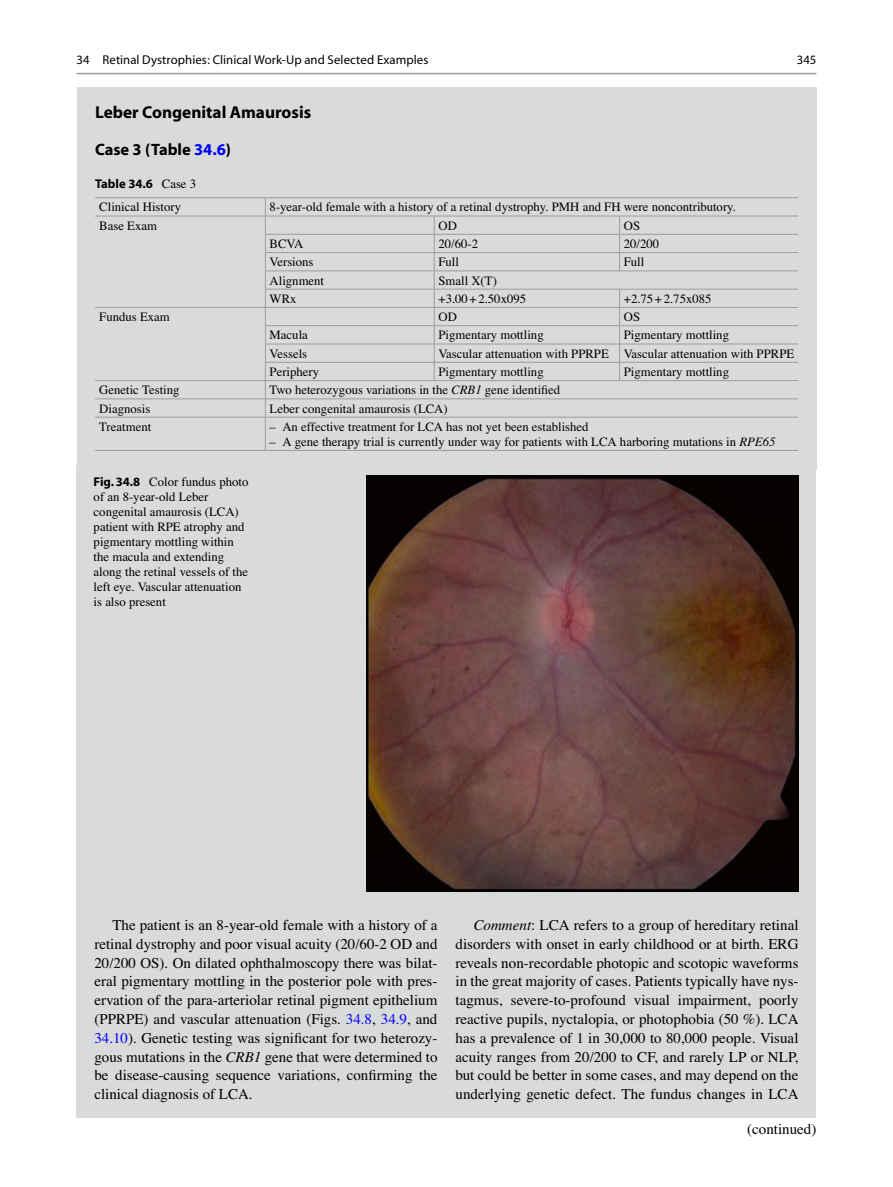
<style>
.page{position:relative;width:893px;height:1187px;background:#fff}
.page>*{position:absolute;margin:0;border:0;box-sizing:border-box;transform-origin:0 0}
.t1{font:700 17.25px "Wvllxw Myriad";color:#000}
.t2{font:700 16.5px "Wvllxw Myriad";color:#000}
.t3{font:15px/18.8px "Ktgjlw Times";color:#000;text-align:justify}
.t4{font:12.75px/15px "Ktgjlw Times";color:#000}
.t5{font:12.75px "Jgswkb Myriad";letter-spacing:.005em;color:#000}
.t6{font:700 12.75px "Wvllxw Myriad";color:#000}
.s1{color:#0000fa}
.s2{font-family:"Ktgjlw Times";font-weight:400}
.s3{font-family:"Rdfnks Times";font-style:italic}
.s4{font-family:"Wvllxw Myriad";font-weight:700}
</style>
<div class="page">
<div style="left:77px;top:87px;width:739px;height:86px;background:#d9dada"></div>
<div style="left:77px;top:161px;width:739px;height:308px;background:#d9dada"></div>
<hr style="left:95px;top:197px;width:170px;height:1px;background:#9c9c9c">
<hr style="left:95px;top:216px;width:170px;height:1px;background:#9c9c9c">
<hr style="left:620px;top:234px;width:178px;height:1px;background:#9c9c9c">
<hr style="left:620px;top:252px;width:178px;height:1px;background:#9c9c9c">
<hr style="left:95px;top:307px;width:170px;height:1px;background:#9c9c9c">
<hr style="left:620px;top:307px;width:178px;height:1px;background:#9c9c9c">
<hr style="left:620px;top:325px;width:178px;height:1px;background:#9c9c9c">
<hr style="left:620px;top:343px;width:178px;height:1px;background:#9c9c9c">
<hr style="left:95px;top:380px;width:170px;height:1px;background:#9c9c9c">
<hr style="left:95px;top:398px;width:170px;height:1px;background:#9c9c9c">
<hr style="left:620px;top:362px;width:178px;height:1px;background:#9c9c9c">
<hr style="left:95px;top:417px;width:170px;height:1px;background:#9c9c9c">
<hr style="left:95px;top:450px;width:170px;height:1px;background:#9c9c9c">
<hr style="left:265px;top:197px;width:169px;height:1px;background:#9c9c9c">
<hr style="left:434px;top:197px;width:364px;height:1px;background:#9c9c9c">
<hr style="left:620px;top:216px;width:178px;height:1px;background:#9c9c9c">
<hr style="left:265px;top:216px;width:169px;height:1px;background:#9c9c9c">
<hr style="left:265px;top:234px;width:169px;height:1px;background:#9c9c9c">
<hr style="left:265px;top:252px;width:169px;height:1px;background:#9c9c9c">
<hr style="left:265px;top:270px;width:169px;height:1px;background:#9c9c9c">
<hr style="left:265px;top:289px;width:169px;height:1px;background:#9c9c9c">
<hr style="left:265px;top:307px;width:169px;height:1px;background:#9c9c9c">
<hr style="left:265px;top:325px;width:169px;height:1px;background:#9c9c9c">
<hr style="left:265px;top:343px;width:169px;height:1px;background:#9c9c9c">
<hr style="left:265px;top:362px;width:169px;height:1px;background:#9c9c9c">
<hr style="left:265px;top:380px;width:169px;height:1px;background:#9c9c9c">
<hr style="left:620px;top:380px;width:178px;height:1px;background:#9c9c9c">
<hr style="left:265px;top:398px;width:169px;height:1px;background:#9c9c9c">
<svg style="left:265px;top:198px;width:1px;height:219px"></svg>
<hr style="left:434px;top:398px;width:364px;height:1px;background:#9c9c9c">
<hr style="left:265px;top:417px;width:169px;height:1px;background:#9c9c9c">
<hr style="left:265px;top:417px;width:1px;height:33px;background:#9c9c9c">
<hr style="left:434px;top:417px;width:364px;height:1px;background:#9c9c9c">
<hr style="left:265px;top:450px;width:533px;height:1px;background:#9c9c9c">
<hr style="left:434px;top:216px;width:186px;height:1px;background:#9c9c9c">
<hr style="left:434px;top:234px;width:186px;height:1px;background:#9c9c9c">
<hr style="left:434px;top:252px;width:186px;height:1px;background:#9c9c9c">
<svg style="left:619px;top:216px;width:1px;height:54px"></svg>
<hr style="left:434px;top:270px;width:186px;height:1px;background:#9c9c9c">
<hr style="left:620px;top:270px;width:178px;height:1px;background:#9c9c9c">
<hr style="left:620px;top:289px;width:178px;height:1px;background:#9c9c9c">
<hr style="left:434px;top:289px;width:186px;height:1px;background:#9c9c9c">
<hr style="left:434px;top:307px;width:186px;height:1px;background:#9c9c9c">
<hr style="left:434px;top:325px;width:186px;height:1px;background:#9c9c9c">
<hr style="left:434px;top:343px;width:186px;height:1px;background:#9c9c9c">
<hr style="left:434px;top:362px;width:186px;height:1px;background:#9c9c9c">
<svg style="left:434px;top:216px;width:1px;height:164px"></svg>
<svg style="left:619px;top:289px;width:1px;height:91px"></svg>
<hr style="left:434px;top:380px;width:186px;height:1px;background:#9c9c9c">
<div style="left:77px;top:465px;width:739px;height:652px;background:#d9dada"></div>
<img style="left:366px;top:475px;width:432px;height:416px">
<hr style="left:77px;top:73px;width:739px;height:1px;background:#9c9c9c">
<p class="t5" style="left:77px;top:55px;width:353px">34 Retinal Dystrophies: Clinical Work-Up and Selected Examples</p>
<p class="t5" style="left:797px;top:55px;width:21px">345</p>
<p class="t1" style="left:95px;top:106px;width:218px">Leber Congenital Amaurosis</p>
<p class="t2" style="left:95px;top:144px;width:138px">Case 3 (Table <span class="s1">34.6</span> )</p>
<p class="t6" style="left:95px;top:179px;width:103px">Table 34.6 <span class="s2">Case 3</span></p>
<p class="t4" style="left:99px;top:201px;width:83px">Clinical History</p>
<p class="t4" style="left:270px;top:201px;width:468px">8-year-old female with a history of a retinal dystrophy. PMH and FH were noncontributory.</p>
<p class="t4" style="left:99px;top:219px;width:59px">Base Exam</p>
<p class="t4" style="left:438px;top:219px;width:20px">OD</p>
<p class="t4" style="left:624px;top:219px;width:18px">OS</p>
<p class="t4" style="left:270px;top:237px;width:35px">BCVA</p>
<p class="t4" style="left:438px;top:237px;width:41px">20/60-2</p>
<p class="t4" style="left:624px;top:237px;width:37px">20/200</p>
<p class="t4" style="left:270px;top:256px;width:45px">Versions</p>
<p class="t4" style="left:438px;top:256px;width:22px">Full</p>
<p class="t4" style="left:624px;top:256px;width:22px">Full</p>
<p class="t4" style="left:270px;top:274px;width:56px">Alignment</p>
<p class="t4" style="left:438px;top:274px;width:60px">Small X(T)</p>
<p class="t4" style="left:270px;top:292px;width:28px">WRx</p>
<p class="t4" style="left:438px;top:292px;width:89px">+3.00 + 2.50x095</p>
<p class="t4" style="left:624px;top:292px;width:89px">+2.75 + 2.75x085</p>
<p class="t4" style="left:99px;top:310px;width:72px">Fundus Exam</p>
<p class="t4" style="left:438px;top:310px;width:20px">OD</p>
<p class="t4" style="left:624px;top:310px;width:18px">OS</p>
<p class="t4" style="left:270px;top:329px;width:40px">Macula</p>
<p class="t4" style="left:438px;top:329px;width:107px">Pigmentary mottling</p>
<p class="t4" style="left:624px;top:329px;width:107px">Pigmentary mottling</p>
<p class="t4" style="left:270px;top:347px;width:39px">Vessels</p>
<p class="t4" style="left:438px;top:347px;width:357px">Vascular attenuation with PPRPE Vascular attenuation with PPRPE</p>
<p class="t4" style="left:270px;top:365px;width:51px">Periphery</p>
<p class="t4" style="left:438px;top:365px;width:107px">Pigmentary mottling</p>
<p class="t4" style="left:624px;top:365px;width:107px">Pigmentary mottling</p>
<p class="t4" style="left:99px;top:383px;width:82px">Genetic Testing</p>
<p class="t4" style="left:270px;top:383px;width:292px">Two heterozygous variations in the <span class="s3">CRB1</span> gene identified</p>
<p class="t4" style="left:99px;top:402px;width:53px">Diagnosis</p>
<p class="t4" style="left:270px;top:402px;width:180px">Leber congenital amaurosis (LCA)</p>
<p class="t4" style="left:99px;top:420px;width:53px">Treatment</p>
<p class="t4" style="left:270px;top:420px;width:320px">– An effective treatment for LCA has not yet been established</p>
<p class="t4" style="left:270px;top:435px;width:507px">– A gene therapy trial is currently under way for patients with LCA harboring mutations in <span class="s3">RPE65</span></p>
<p class="t4" style="left:94px;top:475px;width:156px"><span class="s4">Fig. 34.8</span> Color fundus photo of an 8-year-old Leber congenital amaurosis (LCA) patient with RPE atrophy and pigmentary mottling within the macula and extending along the retinal vessels of the left eye. Vascular attenuation is also present</p>
<p class="t3" style="left:94px;top:917px;width:345px;text-indent:18px">The patient is an 8-year-old female with a history of a retinal dystrophy and poor visual acuity (20/60-2 OD and 20/200 OS). On dilated ophthalmoscopy there was bilat&shy;eral pigmentary mottling in the posterior pole with pres&shy;ervation of the para-arteriolar retinal pigment epithelium (PPRPE) and vascular attenuation (Figs. <span class="s1">34.8</span> , <span class="s1">34.9</span> , and <span class="s1">34.10</span> ). Genetic testing was significant for two heterozy&shy;gous mutations in the <span class="s3">CRB1</span> gene that were determined to be disease- causing sequence variations, confirming the clinical diagnosis of LCA.</p>
<p class="t3" style="left:455px;top:917px;width:345px;text-indent:18px"><span class="s3">Comment</span> : LCA refers to a group of hereditary retinal disorders with onset in early childhood or at birth. ERG reveals non-recordable photopic and scotopic waveforms in the great majority of cases. Patients typically have nys&shy;tagmus, severe-to-profound visual impairment, poorly reactive pupils, nyctalopia, or photophobia (50 %). LCA has a prevalence of 1 in 30,000 to 80,000 people. Visual acuity ranges from 20/200 to CF, and rarely LP or NLP, but could be better in some cases, and may depend on the underlying genetic defect. The fundus changes in LCA</p>
<p class="t3" style="left:747px;top:1121px;width:71px">(continued)</p>
</div>
